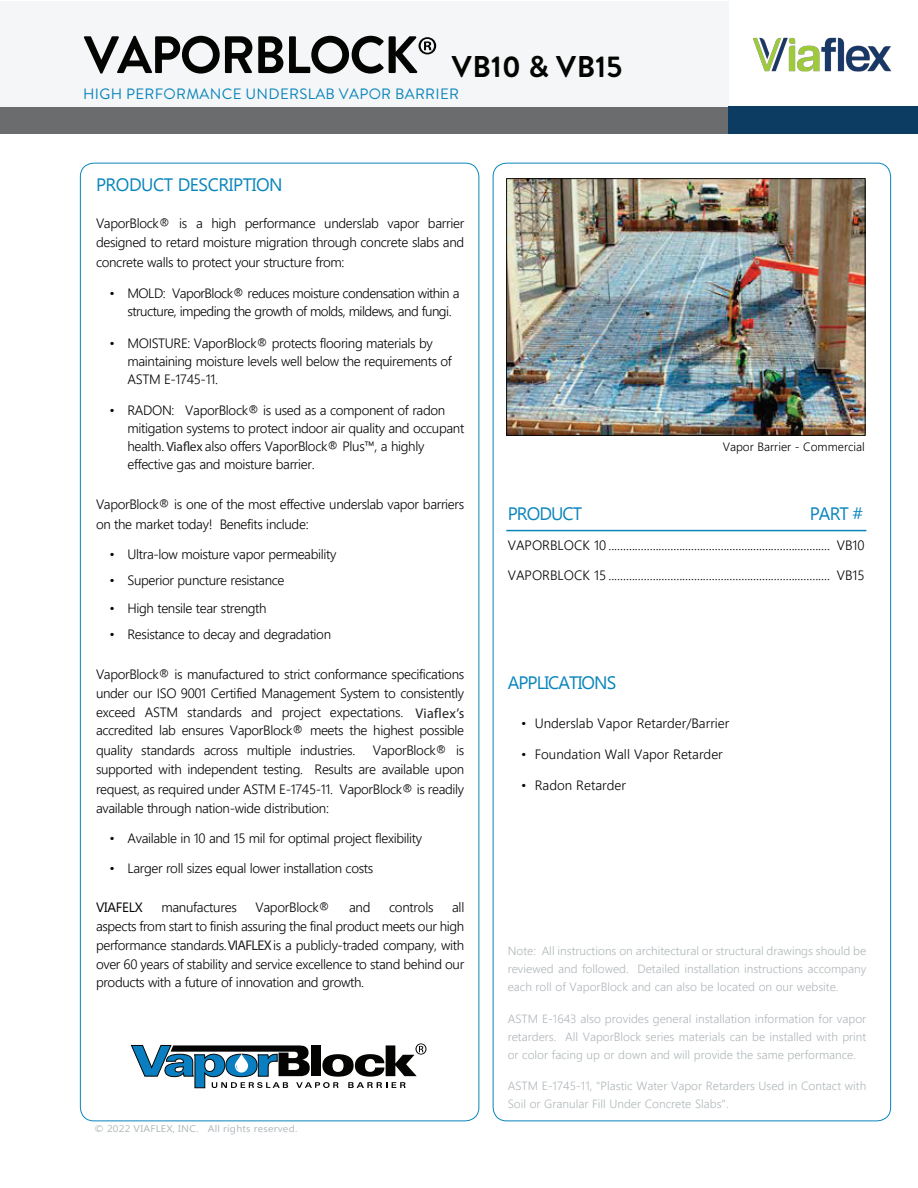
<style>
.page{position:relative;width:918px;height:1188px;background:#fff}
.page>*{position:absolute;margin:0;border:0;box-sizing:border-box;transform-origin:0 0}
.t1{font:700 52.5px "Brandon Grotesque";letter-spacing:-.03em;color:#040503}
.t2{font:18px "Segoe UI";letter-spacing:-.05em;color:#0a85bc}
.t3{font:18px "Segoe UI";letter-spacing:-.025em;color:#0a85bc}
.t4{font:15px "Brandon Grotesque";letter-spacing:.02em;color:#0a85bc}
.t5{font:14.1px "Myriad Pro";letter-spacing:.02em;color:#231f20}
.t6{font:14.1px "Myriad Pro";letter-spacing:-.05em;color:#231f20}
.t7{font:300 13.5px/19.5px "Segoe UI";letter-spacing:-.025em;color:#040503;text-align:justify}
.t8{font:300 13.5px "Segoe UI";color:#040503}
.t9{font:13.5px "Segoe UI";letter-spacing:-.02em;color:#040503}
.t10{font:13.5px "Myriad Pro";letter-spacing:-.01em;color:#231f20}
.t11{font:300 12px "Segoe UI";color:#040503}
.t12{font:300 11.85px/18px "Segoe UI";color:#b0b7ba;text-align:justify}
.t13{font:9.6px "Segoe UI";letter-spacing:.02em;color:#b0b7ba;scale:1.09 1}
.s1{font-family:"Myriad Pro";font-weight:400}
.s2{font-size:30px}
</style>
<div class="page">
<div style="left:0;top:1px;width:729px;height:108px;background:#f5f6f7"></div>
<img style="left:508px;top:180px;width:356px;height:254px">
<div style="left:506px;top:178px;width:360px;height:258px;border:1px solid #040503"></div>
<hr style="left:506px;top:530px;width:360px;height:1px;background:#0a85bc">
<div style="left:0;top:107px;width:729px;height:27px;background:#6b6c6e"></div>
<svg style="left:131px;top:1043px;width:296px;height:45px"></svg>
<div style="left:728px;top:107px;width:189px;height:27px;background:#0d3c63"></div>
<img style="left:753px;top:37px;width:138px;height:35px">
<h1 class="t1" style="left:84px;top:18px;width:540px">VAPORBLOCK<span class="s1">®</span> <span class="s2">VB10 &amp; VB15</span></h1>
<p class="t4" style="left:83px;top:83px;width:378px">HIGH PERFORMANCE UNDERSLAB VAPOR BARRIER</p>
<h2 class="t3" style="left:96px;top:172px;width:188px">PRODUCT DESCRIPTION</h2>
<p class="t7" style="left:96px;top:213px;width:370px">VaporBlock® is a high performance underslab vapor barrier designed to retard moisture migration through concrete slabs and concrete walls to protect your structure from:</p>
<p class="t7" style="left:127px;top:284px;width:334px;line-height:18px;text-indent:-18px">• MOLD: VaporBlock® reduces moisture condensation within a structure, impeding the growth of molds, mildews, and fungi.</p>
<p class="t7" style="left:127px;top:334px;width:326px;line-height:18px;text-align:left;text-indent:-18px">• MOISTURE: VaporBlock® protects flooring materials by maintaining moisture levels well below the requirements of<br>ASTM E-1745-11.</p>
<p class="t7" style="left:127px;top:401px;width:338px;line-height:18px;text-align:left;text-indent:-18px">• RADON: VaporBlock® is used as a component of radon mitigation systems to protect indoor air quality and occupant health. R ven also offers VaporBlock® Plus™, a highly effective gas and moisture barrier.</p>
<p class="t7" style="left:96px;top:494px;width:370px">VaporBlock® is one of the most effective underslab vapor barriers on the market today! Benefits include:</p>
<p class="t7" style="left:110px;top:543px;width:229px">• Ultra-low moisture vapor permeability</p>
<p class="t7" style="left:110px;top:570px;width:177px">• Superior puncture resistance</p>
<p class="t7" style="left:110px;top:597px;width:159px">• High tensile tear strength</p>
<p class="t7" style="left:110px;top:624px;width:223px">• Resistance to decay and degradation</p>
<p class="t7" style="left:96px;top:663px;width:370px">VaporBlock® is manufactured to strict conformance specifications under our ISO 9001 Certified Management System to consistently exceed ASTM standards and project expectations.</p>
<p class="t10" style="left:166px;top:438px;width:38px">Viaflex</p>
<p class="t5" style="left:416px;top:704px;width:50px">Viaflex’s</p>
<p class="t7" style="left:96px;top:703px;width:370px;line-height:18px;text-align:right">Raven's<br>accredited lab ensures VaporBlock® meets the highest possible</p>
<p class="t7" style="left:96px;top:740px;width:261px">quality standards across multiple industries.</p>
<p class="t7" style="left:96px;top:740px;width:370px;text-indent:277px">VaporBlock® is supported with independent testing. Results are available upon request, as required under ASTM E-1745-11. VaporBlock® is readily available through nation-wide distribution:</p>
<p class="t7" style="left:110px;top:828px;width:314px">• Available in 10 and 15 mil for optimal project flexibility</p>
<p class="t7" style="left:110px;top:858px;width:265px">• Larger roll sizes equal lower installation costs</p>
<p class="t9" style="left:96px;top:898px;width:48px">VIAFELX</p>
<p class="t7" style="left:161px;top:897px;width:77px">manufactures</p>
<p class="t7" style="left:255px;top:897px;width:77px">VaporBlock®</p>
<p class="t7" style="left:349px;top:897px;width:23px">and</p>
<p class="t7" style="left:389px;top:897px;width:46px">controls</p>
<p class="t7" style="left:96px;top:898px;width:370px;line-height:18.8px;text-indent:356px">all aspects from start to finish assuring the final product meets our high performance standards. Raven is a publicly-traded company, with over 60 years of stability and service excellence to stand behind our products with a future of innovation and growth.</p>
<p class="t6" style="left:228px;top:936px;width:46px">VIAFLEX</p>
<p class="t13" style="left:94px;top:1122px;width:188px">© 2022 VIAFLEX, INC. All rights reserved.</p>
<p class="t11" style="left:723px;top:438px;width:144px">Vapor Barrier - Commercial</p>
<h2 class="t2" style="left:508px;top:501px;width:76px">PRODUCT</h2>
<h2 class="t2" style="left:810px;top:501px;width:55px">PART #</h2>
<p class="t8" style="left:508px;top:535px;width:358px">VAPORBLOCK 10 ........................................................................... VB10</p>
<p class="t8" style="left:508px;top:565px;width:358px">VAPORBLOCK 15 ........................................................................... VB15</p>
<h2 class="t2" style="left:508px;top:670px;width:110px">APPLICATIONS</h2>
<p class="t8" style="left:521px;top:713px;width:210px">• Underslab Vapor Retarder/Barrier</p>
<p class="t8" style="left:521px;top:744px;width:203px">• Foundation Wall Vapor Retarder</p>
<p class="t8" style="left:521px;top:775px;width:106px">• Radon Retarder</p>
<p class="t12" style="left:508px;top:942px;width:360px">Note: All instructions on architectural or structural drawings should be reviewed and followed. Detailed installation instructions accompany each roll of VaporBlock and can also be located on our website.</p>
<p class="t12" style="left:508px;top:1009px;width:360px">ASTM E-1643 also provides general installation information for vapor retarders. All VaporBlock series materials can be installed with print or color facing up or down and will provide the same performance.</p>
<p class="t12" style="left:508px;top:1077px;width:360px">ASTM E-1745-11, "Plastic Water Vapor Retarders Used in Contact with<br>Soil or Granular Fill Under Concrete Slabs".</p>
</div>
